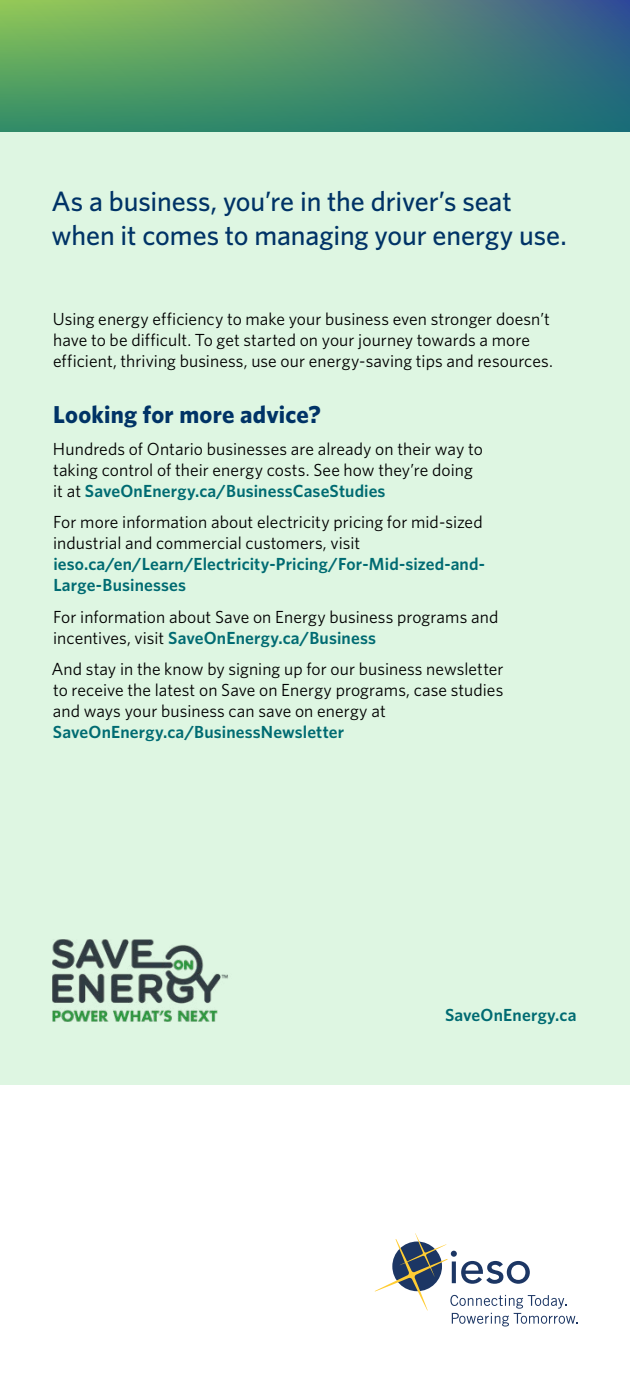
<style>
.page{position:relative;width:630px;height:1386px;background:#fff}
.page>*{position:absolute;margin:0;border:0;box-sizing:border-box;transform-origin:0 0}
.t1{font:500 28px/33.2px "Whitney";letter-spacing:-.005em;color:#036}
.t2{font:700 24.5px "Whitney";letter-spacing:.01em;color:#036}
.Text_NoIndent{font:17.5px/21px "Whitney";letter-spacing:.005em;color:#000}
.Text{font:600 17.5px "Whitney";letter-spacing:.01em;color:#006b72}
.s1{font-weight:600;color:#006b72}
</style>
<div class="page">
<svg style="left:0;top:0;width:630px;height:132px;background:#4b8e6d"></svg>
<div style="left:0;top:132px;width:630px;height:953px;background:#def6e2"></div>
<img style="left:52px;top:940px;width:176px;height:82px">
<svg style="left:375px;top:1233px;width:202px;height:93px"></svg>
<h1 class="t1" style="left:51px;top:185px;width:517px">As a business, you’re in the driver’s seat when it comes to managing your energy use.</h1>
<p class="Text_NoIndent" style="left:53px;top:308px;width:502px">Using energy efficiency to make your business even stronger doesn’t have to be difficult. To get started on your journey towards a more efficient, thriving business, use our energy-saving tips and resources.</p>
<h2 class="t2" style="left:53px;top:399px;width:269px">Looking for more advice?</h2>
<p class="Text_NoIndent" style="left:53px;top:438px;width:431px">Hundreds of Ontario businesses are already on their way to taking control of their energy costs. See how they’re doing it at <span class="s1">SaveOnEnergy.ca/BusinessCaseStudies</span></p>
<p class="Text_NoIndent" style="left:53px;top:511px;width:434px">For more information about electricity pricing for mid-sized industrial and commercial customers, visit <span class="s1">ieso.ca/en/Learn/Electricity-Pricing/For-Mid-sized-and-Large-Businesses</span></p>
<p class="Text_NoIndent" style="left:53px;top:606px;width:447px">For information about Save on Energy business programs and incentives, visit <span class="s1">SaveOnEnergy.ca/Business</span></p>
<p class="Text_NoIndent" style="left:51px;top:658px;width:454px">And stay in the know by signing up for our business newsletter to receive the latest on Save on Energy programs, case studies and ways your business can save on energy at <span class="s1">SaveOnEnergy.ca/BusinessNewsletter</span></p>
<p class="Text" style="left:445px;top:1003px;width:133px">SaveOnEnergy.ca</p>
</div>
